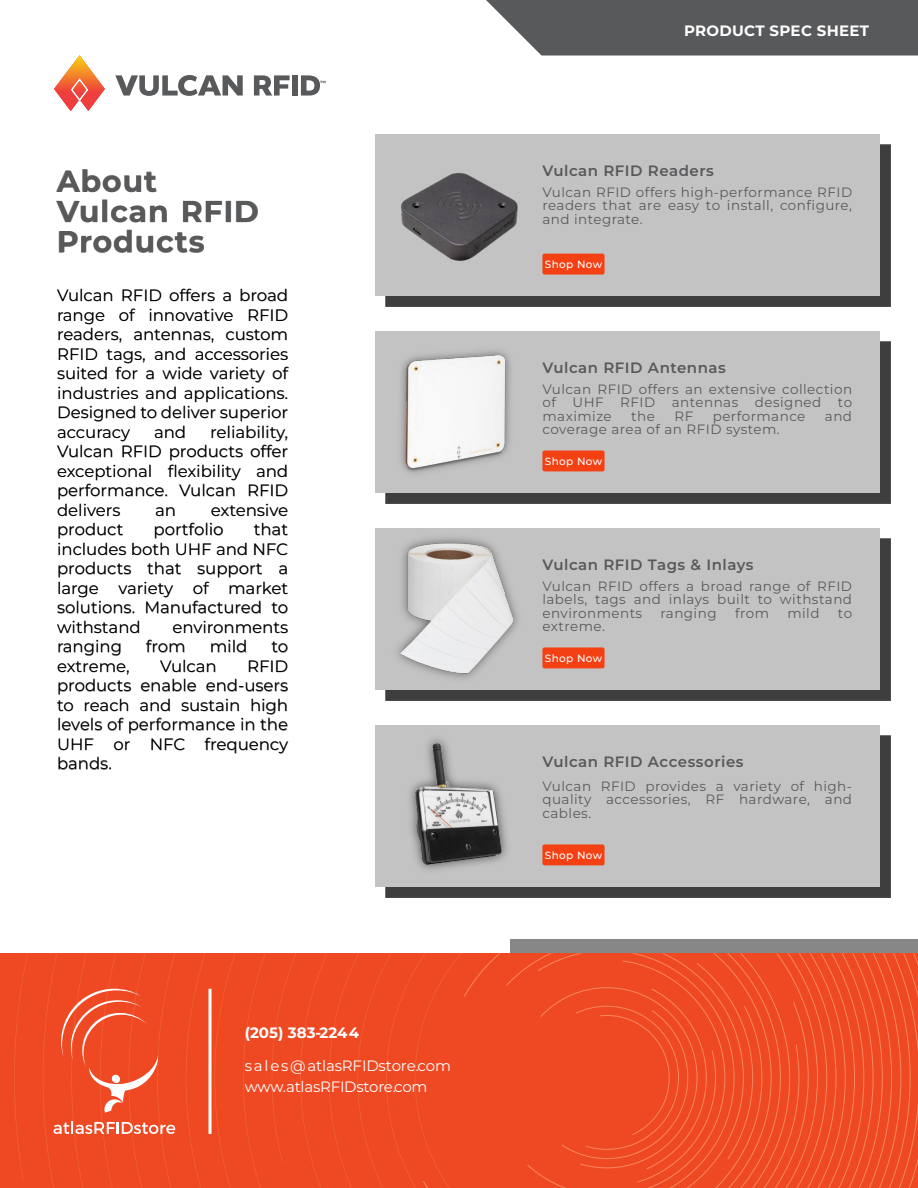
<style>
.page{position:relative;width:918px;height:1188px;background:#fff}
.page>*{position:absolute;margin:0;border:0;box-sizing:border-box;transform-origin:0 0}
.t1{font:700 30px/30px "Montserrat";letter-spacing:.025em;color:#58595b}
.t2{font:16.5px/19.5px "Montserrat";color:#000;text-align:justify}
.t3{font:600 15px "Montserrat";letter-spacing:.035em;color:#58595b}
.t4{font:15px/21px "Montserrat";letter-spacing:-.01em;color:#fff}
.t5{font:700 15px "Montserrat";letter-spacing:.02em;color:#fff}
.t6{font:700 15px "Montserrat";color:#fff}
.t7{font:13.5px/13.5px "Montserrat";letter-spacing:.035em;color:#5a5a5a;text-align:justify}
.t8{font:500 10.5px "Montserrat";letter-spacing:.035em;color:#fff}
</style>
<div class="page">
<svg style="left:54px;top:55px;width:51px;height:56px"></svg>
<svg style="left:115px;top:75px;width:128px;height:21px"></svg>
<svg style="left:254px;top:75px;width:36px;height:21px"></svg>
<div style="left:292px;top:75px;width:5px;height:21px;background:#58595b"></div>
<svg style="left:301px;top:75px;width:25px;height:21px"></svg>
<div style="left:511px;top:940px;width:407px;height:27px;background:#888787"></div>
<div style="left:0;top:953px;width:918px;height:235px;background:#ef4923"></div>
<svg style="left:506px;top:953px;width:412px;height:235px"></svg>
<svg style="left:272px;top:953px;width:228px;height:235px"></svg>
<svg style="left:243px;top:954px;width:22px;height:234px"></svg>
<svg style="left:214px;top:954px;width:21px;height:234px"></svg>
<svg style="left:186px;top:954px;width:19px;height:234px"></svg>
<svg style="left:14px;top:953px;width:14px;height:226px"></svg>
<svg style="left:43px;top:954px;width:132px;height:234px"></svg>
<svg style="left:208px;top:989px;width:4px;height:145px"></svg>
<svg style="left:486px;top:0;width:432px;height:56px;background:#656567"></svg>
<img style="left:57px;top:289px;width:232px;height:481px">
<img style="left:57px;top:170px;width:201px;height:82px">
<div style="left:385px;top:342px;width:505px;height:161px;background:#3e3e3e"></div>
<div style="left:375px;top:331px;width:504px;height:162px;background:#c3c3c3"></div>
<img style="left:401px;top:351px;width:110px;height:122px">
<div style="left:542px;top:450px;width:63px;height:21px;background:#f44114;border-radius:2px"></div>
<div style="left:385px;top:145px;width:505px;height:161px;background:#3e3e3e"></div>
<div style="left:375px;top:134px;width:504px;height:162px;background:#c3c3c3"></div>
<div style="left:542px;top:254px;width:63px;height:21px;background:#f44114;border-radius:2px"></div>
<div style="left:385px;top:539px;width:505px;height:161px;background:#3e3e3e"></div>
<div style="left:375px;top:528px;width:504px;height:162px;background:#c3c3c3"></div>
<div style="left:542px;top:647px;width:63px;height:21px;background:#f44114;border-radius:2px"></div>
<img style="left:396px;top:542px;width:119px;height:134px">
<div style="left:385px;top:736px;width:505px;height:161px;background:#3e3e3e"></div>
<div style="left:375px;top:725px;width:504px;height:162px;background:#c3c3c3"></div>
<div style="left:542px;top:844px;width:63px;height:21px;background:#f44114;border-radius:2px"></div>
<img style="left:410px;top:739px;width:97px;height:131px">
<img style="left:401px;top:173px;width:117px;height:88px">
<h1 class="t1" style="left:57px;top:166px;width:203px">About<br>Vulcan RFID<br>Products</h1>
<p class="t2" style="left:57px;top:286px;width:233px">Vulcan RFID offers a broad range of innovative RFID readers, antennas, custom RFID tags, and accessories suited for a wide variety of industries and applications.<br>Designed to deliver superior accuracy</p>
<p class="t2" style="left:57px;top:422px;width:233px;text-indent:153px">reliability, Vulcan RFID products offer exceptional flexibility and performance. Vulcan RFID delivers</p>
<p class="t2" style="left:154px;top:422px;width:34px">and</p>
<p class="t2" style="left:155px;top:500px;width:22px">an</p>
<p class="t2" style="left:211px;top:500px;width:79px">extensive</p>
<p class="t2" style="left:57px;top:520px;width:68px">product</p>
<p class="t2" style="left:154px;top:520px;width:72px">portfolio</p>
<p class="t2" style="left:57px;top:520px;width:233px;text-indent:197px">that includes both UHF and NFC products that support a large variety of market solutions. Manufactured to withstand</p>
<p class="t2" style="left:172px;top:617px;width:117px">environments</p>
<p class="t2" style="left:57px;top:637px;width:66px">ranging</p>
<p class="t2" style="left:146px;top:637px;width:41px">from</p>
<p class="t2" style="left:210px;top:637px;width:39px">mild</p>
<p class="t2" style="left:271px;top:637px;width:18px">to</p>
<p class="t2" style="left:57px;top:656px;width:74px">extreme,</p>
<p class="t2" style="left:160px;top:656px;width:58px">Vulcan</p>
<p class="t2" style="left:57px;top:656px;width:233px;text-indent:190px">RFID products enable end-users to reach and sustain high levels of performance in the UHF or NFC frequency bands.</p>
<p class="t6" style="left:245px;top:1024px;width:116px">(205) 383-2244</p>
<p class="t4" style="left:245px;top:1055px;width:208px">s ales@atlasRFIDstore.com www.atlasRFIDstore.com</p>
<p class="t5" style="left:684px;top:21px;width:187px">PRODUCT SPEC SHEET</p>
<p class="t3" style="left:542px;top:161px;width:173px">Vulcan RFID Readers</p>
<p class="t7" style="left:542px;top:185px;width:311px">Vulcan RFID offers high-performance RFID readers that are easy to install, configure, and integrate.</p>
<p class="t8" style="left:545px;top:258px;width:59px">Shop Now</p>
<p class="t3" style="left:542px;top:358px;width:185px">Vulcan RFID Antennas</p>
<p class="t7" style="left:542px;top:382px;width:311px">Vulcan RFID offers an extensive collection of UHF RFID antennas designed to maximize</p>
<p class="t7" style="left:631px;top:409px;width:25px">the</p>
<p class="t7" style="left:674px;top:409px;width:20px">RF</p>
<p class="t7" style="left:713px;top:409px;width:94px">performance</p>
<p class="t7" style="left:825px;top:409px;width:29px">and</p>
<p class="t7" style="left:542px;top:423px;width:239px">coverage area of an RFID system.</p>
<p class="t8" style="left:545px;top:455px;width:59px">Shop Now</p>
<p class="t3" style="left:542px;top:555px;width:213px">Vulcan RFID Tags &amp; Inlays</p>
<p class="t7" style="left:542px;top:579px;width:311px">Vulcan RFID offers a broad range of RFID labels, tags and inlays built to withstand environments</p>
<p class="t7" style="left:661px;top:606px;width:57px">ranging</p>
<p class="t7" style="left:735px;top:606px;width:36px">from</p>
<p class="t7" style="left:787px;top:606px;width:34px">mild</p>
<p class="t7" style="left:838px;top:606px;width:16px">to</p>
<p class="t7" style="left:542px;top:620px;width:64px">extreme.</p>
<p class="t8" style="left:545px;top:652px;width:59px">Shop Now</p>
<p class="t3" style="left:542px;top:753px;width:203px">Vulcan RFID Accessories</p>
<p class="t7" style="left:542px;top:779px;width:311px">Vulcan RFID provides a variety of high&shy;quality accessories, RF hardware, and cables.</p>
<p class="t8" style="left:545px;top:849px;width:59px">Shop Now</p>
</div>
